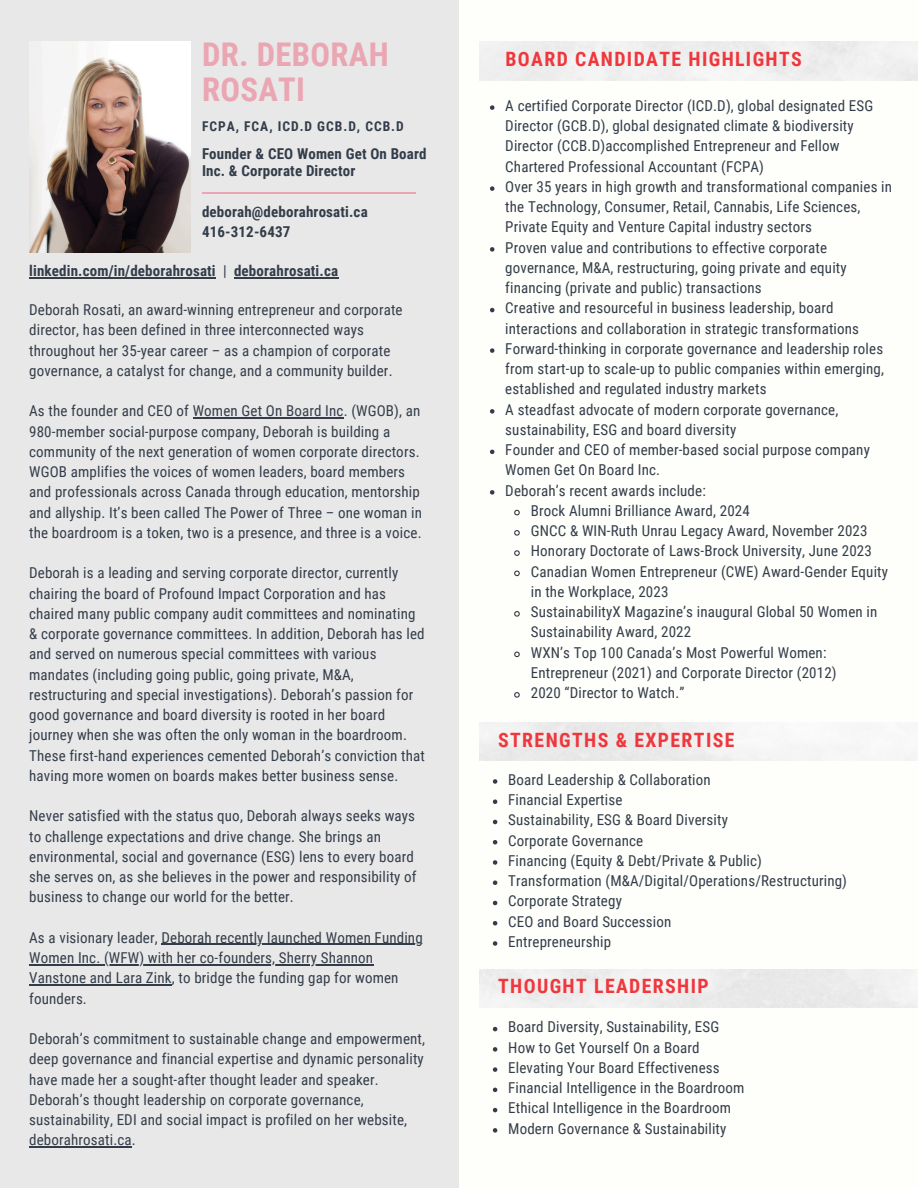
<style>
.page{position:relative;width:918px;height:1188px;background:#fefefa}
.page>*{position:absolute;margin:0;border:0;box-sizing:border-box;transform-origin:0 0}
.t1{font:700 32.7px/34.8px "Roboto Condensed";letter-spacing:.01em;color:#eaa6b2}
.t2{font:700 19.8px "Roboto Condensed";letter-spacing:.07em;color:#ef373c}
.t3{font:15px/20.2px "Roboto Condensed";letter-spacing:.01em;color:#333d4a}
.t4{font:700 15px/16.8px "Roboto Condensed";letter-spacing:.01em;color:#333d4a}
.t5{font:700 13.5px "Roboto Condensed";letter-spacing:.075em;color:#333d4a}
.s1{font-weight:400}
</style>
<div class="page">
<div style="left:0;top:0;width:459px;height:1187px;background:#e8e8e8"></div>
<hr style="left:202px;top:193px;width:214px;height:1px;background:#eaa6b2">
<img style="left:29px;top:42px;width:161px;height:210px">
<svg style="left:490px;top:105px;width:4px;height:5px"></svg>
<svg style="left:490px;top:186px;width:4px;height:5px"></svg>
<svg style="left:490px;top:247px;width:4px;height:5px"></svg>
<svg style="left:490px;top:308px;width:4px;height:4px"></svg>
<svg style="left:490px;top:348px;width:4px;height:5px"></svg>
<svg style="left:490px;top:409px;width:4px;height:5px"></svg>
<svg style="left:490px;top:450px;width:4px;height:4px"></svg>
<svg style="left:490px;top:490px;width:4px;height:5px"></svg>
<svg style="left:514px;top:509px;width:6px;height:7px"></svg>
<svg style="left:514px;top:530px;width:6px;height:6px"></svg>
<svg style="left:514px;top:550px;width:6px;height:6px"></svg>
<svg style="left:514px;top:570px;width:6px;height:7px"></svg>
<svg style="left:514px;top:611px;width:6px;height:6px"></svg>
<svg style="left:514px;top:651px;width:6px;height:7px"></svg>
<svg style="left:514px;top:692px;width:6px;height:6px"></svg>
<hr style="left:29px;top:277px;width:187px;height:1px;background:#333d4a">
<hr style="left:234px;top:277px;width:104px;height:1px;background:#333d4a">
<hr style="left:193px;top:417px;width:151px;height:2px;background:#333d4a">
<hr style="left:161px;top:944px;width:262px;height:1px;background:#333d4a">
<hr style="left:29px;top:964px;width:344px;height:1px;background:#333d4a">
<hr style="left:29px;top:984px;width:143px;height:2px;background:#333d4a">
<hr style="left:29px;top:1146px;width:103px;height:2px;background:#333d4a">
<svg style="left:493px;top:779px;width:4px;height:5px"></svg>
<svg style="left:493px;top:799px;width:4px;height:5px"></svg>
<svg style="left:493px;top:820px;width:4px;height:4px"></svg>
<svg style="left:493px;top:840px;width:4px;height:4px"></svg>
<svg style="left:493px;top:860px;width:4px;height:5px"></svg>
<svg style="left:493px;top:880px;width:4px;height:5px"></svg>
<svg style="left:493px;top:901px;width:4px;height:4px"></svg>
<svg style="left:493px;top:921px;width:4px;height:4px"></svg>
<svg style="left:493px;top:941px;width:4px;height:5px"></svg>
<svg style="left:493px;top:1027px;width:4px;height:4px"></svg>
<svg style="left:493px;top:1047px;width:4px;height:5px"></svg>
<svg style="left:493px;top:1067px;width:4px;height:5px"></svg>
<svg style="left:493px;top:1088px;width:4px;height:4px"></svg>
<svg style="left:493px;top:1108px;width:4px;height:4px"></svg>
<svg style="left:493px;top:1128px;width:4px;height:5px"></svg>
<p class="t1" style="left:202px;top:37px;width:188px">DR. DEBORAH<br>ROSATI</p>
<p class="t2" style="left:505px;top:48px;width:298px">BOARD CANDIDATE HIGHLIGHTS</p>
<h2 class="t5" style="left:202px;top:119px;width:203px">FCPA, FCA, ICD.D GCB.D, CCB.D</h2>
<p class="t4" style="left:202px;top:146px;width:226px">Founder &amp; CEO Women Get On Board<br>Inc. &amp; Corporate Director</p>
<h3 class="t3" style="left:505px;top:96px;width:369px">A certified Corporate Director (ICD.D), global designated ESG Director (GCB.D), global designated climate &amp; biodiversity Director (CCB.D)accomplished Entrepreneur and Fellow Chartered Professional Accountant (FCPA)</h3>
<h4 class="t3" style="left:505px;top:177px;width:388px">Over 35 years in high growth and transformational companies in the Technology, Consumer, Retail, Cannabis, Life Sciences,<br>Private Equity and Venture Capital industry sectors</h4>
<h4 class="t3" style="left:505px;top:237px;width:343px">Proven value and contributions to effective corporate governance, M&amp;A, restructuring, going private and equity financing (private and public) transactions</h4>
<h4 class="t3" style="left:505px;top:298px;width:355px">Creative and resourceful in business leadership, board interactions and collaboration in strategic transformations</h4>
<h4 class="t3" style="left:505px;top:339px;width:380px;text-align:justify">Forward-thinking in corporate governance and leadership roles from start-up to scale-up to public companies within emerging, established and regulated industry markets</h4>
<h4 class="t3" style="left:505px;top:399px;width:335px">A steadfast advocate of modern corporate governance, sustainability, ESG and board diversity</h4>
<h4 class="t3" style="left:505px;top:440px;width:366px">Founder and CEO of member-based social purpose company<br>Women Get On Board Inc.</h4>
<h4 class="t3" style="left:505px;top:480px;width:202px">Deborah’s recent awards include:</h4>
<p class="t3" style="left:531px;top:501px;width:221px">Brock Alumni Brilliance Award, 2024</p>
<h2 class="t3" style="left:531px;top:521px;width:338px">GNCC &amp; WIN-Ruth Unrau Legacy Award, November 2023</h2>
<p class="t3" style="left:531px;top:541px;width:343px">Honorary Doctorate of Laws-Brock University, June 2023</p>
<p class="t3" style="left:531px;top:561px;width:359px">Canadian Women Entrepreneur (CWE) Award-Gender Equity in the Workplace, 2023</p>
<p class="t3" style="left:531px;top:602px;width:348px">SustainabilityX Magazine’s inaugural Global 50 Women in<br>Sustainability Award, 2022</p>
<p class="t3" style="left:531px;top:642px;width:307px">WXN’s Top 100 Canada’s Most Powerful Women:<br>Entrepreneur (2021) and Corporate Director (2012)</p>
<p class="t3" style="left:531px;top:683px;width:155px">2020 “Director to Watch.”</p>
<p class="t4" style="left:202px;top:202px;width:167px;line-height:20.2px">deborah@deborahrosati.ca<br>416-312-6437</p>
<p class="t4" style="left:29px;top:262px;width:311px">linkedin.com/in/deborahrosati <span class="s1">|</span> deborahrosati.ca</p>
<p class="t3" style="left:29px;top:300px;width:375px">Deborah Rosati, an award-winning entrepreneur and corporate director, has been defined in three interconnected ways throughout her 35-year career – as a champion of corporate governance, a catalyst for change, and a community builder.</p>
<p class="t3" style="left:29px;top:401px;width:394px">As the founder and CEO of Women Get On Board Inc. (WGOB), an 980-member social-purpose company, Deborah is building a community of the next generation of women corporate directors.<br>WGOB amplifies the voices of women leaders, board members and professionals across Canada through education, mentorship and allyship. It’s been called The Power of Three – one woman in the boardroom is a token, two is a presence, and three is a voice.</p>
<p class="t3" style="left:29px;top:563px;width:397px">Deborah is a leading and serving corporate director, currently chairing the board of Profound Impact Corporation and has chaired many public company audit committees and nominating &amp; corporate governance committees. In addition, Deborah has led and served on numerous special committees with various mandates (including going public, going private, M&amp;A, restructuring and special investigations). Deborah’s passion for good governance and board diversity is rooted in her board journey when she was often the only woman in the boardroom.<br>These first-hand experiences cemented Deborah’s conviction that having more women on boards makes better business sense.</p>
<p class="t3" style="left:29px;top:806px;width:389px">Never satisfied with the status quo, Deborah always seeks ways to challenge expectations and drive change. She brings an environmental, social and governance (ESG) lens to every board she serves on, as she believes in the power and responsibility of business to change our world for the better.</p>
<p class="t3" style="left:29px;top:928px;width:395px">As a visionary leader, Deborah recently launched Women Funding</p>
<p class="t3" style="left:29px;top:948px;width:371px">Women Inc. (WFW) with her co-founders, Sherry Shannon<br>Vanstone and Lara Zink, to bridge the funding gap for women founders.</p>
<p class="t3" style="left:29px;top:1029px;width:397px">Deborah’s commitment to sustainable change and empowerment, deep governance and financial expertise and dynamic personality</p>
<p class="t3" style="left:29px;top:1069px;width:380px">have made her a sought-after thought leader and speaker.<br>Deborah’s thought leadership on corporate governance, sustainability, EDI and social impact is profiled on her website, deborahrosati.ca.</p>
<p class="t2" style="left:498px;top:729px;width:238px">STRENGTHS &amp; EXPERTISE</p>
<p class="t3" style="left:508px;top:770px;width:204px">Board Leadership &amp; Collaboration</p>
<p class="t3" style="left:508px;top:790px;width:116px">Financial Expertise</p>
<p class="t3" style="left:508px;top:810px;width:221px">Sustainability, ESG &amp; Board Diversity</p>
<p class="t3" style="left:508px;top:830px;width:137px">Corporate Governance</p>
<p class="t3" style="left:508px;top:851px;width:255px">Financing (Equity &amp; Debt/Private &amp; Public)</p>
<p class="t3" style="left:508px;top:871px;width:340px">Transformation (M&amp;A/Digital/Operations/Restructuring)</p>
<p class="t3" style="left:508px;top:891px;width:115px">Corporate Strategy</p>
<p class="t3" style="left:508px;top:911px;width:165px">CEO and Board Succession</p>
<h2 class="t3" style="left:508px;top:932px;width:104px">Entrepreneurship</h2>
<p class="t2" style="left:498px;top:975px;width:212px">THOUGHT LEADERSHIP</p>
<p class="t3" style="left:508px;top:1017px;width:213px">Board Diversity, Sustainability, ESG</p>
<p class="t3" style="left:508px;top:1037px;width:193px">How to Get Yourself On a Board</p>
<p class="t3" style="left:508px;top:1058px;width:213px">Elevating Your Board Effectiveness</p>
<p class="t3" style="left:508px;top:1078px;width:238px">Financial Intelligence in the Boardroom<br>Ethical Intelligence in the Boardroom<br>Modern Governance &amp; Sustainability</p>
</div>
